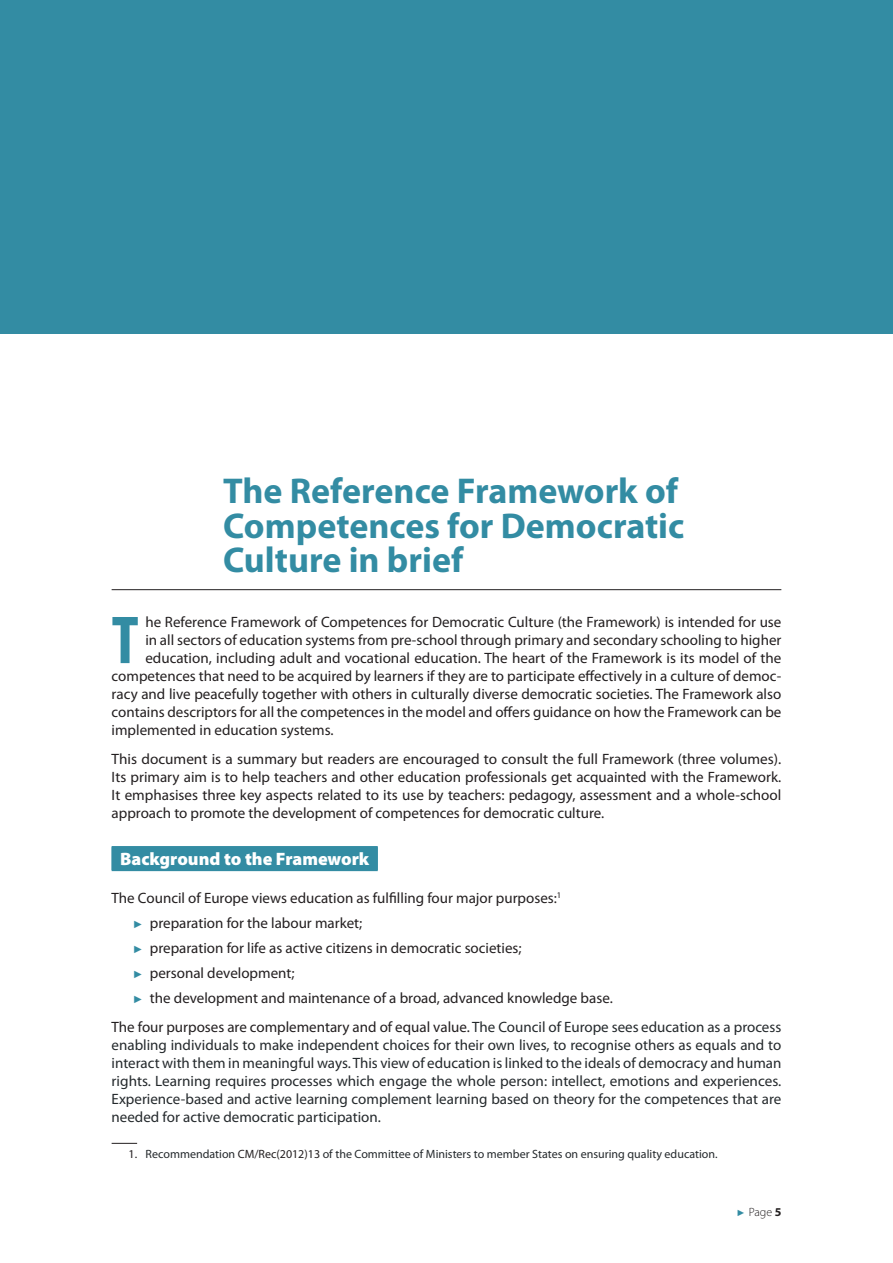
<style>
.page{position:relative;width:893px;height:1263px;background:#fff}
.page>*{position:absolute;margin:0;border:0;box-sizing:border-box;transform-origin:0 0}
.t1{font:700 condensed 68.4px "Myriad Pro";color:#338ca3}
.t2{font:700 36px/34.5px "Myriad Pro";color:#338ca3}
.t3{font:900 18px "Myriad Pro";color:#fff}
.t4{font:15px/25px "Myriad Pro";color:#231f20;text-align:justify}
.t5{font:15px/18px "Myriad Pro";color:#24292c;text-align:justify}
.t6{font:12px "Myriad Pro";color:#24292c}
.t7{font:300 12px "Myriad Pro";color:#231f20}
.s1{font-family:"Arial";font-size:10.5px;color:#338ca3}
.s2{color:#231f20}
.s3{font-family:"Arial";font-weight:400;font-size:9px;color:#338ca3}
.s4{font-weight:700}
</style>
<div class="page">
<div style="left:0;top:0;width:893px;height:334px;background:#338ca3"></div>
<hr style="left:112px;top:589px;width:669px;height:1px;background:#231f20">
<div style="left:112px;top:847px;width:266px;height:24px;background:#338ca3"></div>
<div style="left:112px;top:846px;width:266px;height:24px;background:#338ca3"></div>
<svg style="left:112px;top:1143px;width:25px;height:1px"></svg>
<h2 class="t2" style="left:223px;top:473px;width:463px">The Reference Framework of<br>Competences for Democratic<br>Culture in brief</h2>
<h1 class="t1" style="left:112px;top:598px;width:28px">T</h1>
<p class="t4" style="left:145px;top:609px;width:637px">he Reference Framework of Competences for Democratic Culture (the Framework) is intended for use</p>
<p class="t4" style="left:145px;top:627px;width:638px">in all sectors of education systems from pre-school through primary and secondary schooling to higher</p>
<p class="t4" style="left:145px;top:645px;width:638px">education, including adult and vocational education. The heart of the Framework is its model of the</p>
<p class="t4" style="left:112px;top:663px;width:671px">competences that need to be acquired by learners if they are to participate effectively in a culture of democ-</p>
<p class="t4" style="left:112px;top:681px;width:671px">racy and live peacefully together with others in culturally diverse democratic societies. The Framework also</p>
<p class="t4" style="left:112px;top:699px;width:671px">contains descriptors for all the competences in the model and offers guidance on how the Framework can be</p>
<p class="t4" style="left:112px;top:717px;width:223px">implemented in education systems.</p>
<p class="t4" style="left:112px;top:750px;width:671px;line-height:18px">This document is a summary but readers are encouraged to consult the full Framework (three volumes).<br>Its primary aim is to help teachers and other education professionals get acquainted with the Framework.<br>It emphasises three key aspects related to its use by teachers: pedagogy, assessment and a whole-school approach to promote the development of competences for democratic culture.</p>
<p class="t3" style="left:120px;top:847px;width:251px">Background to the Framework</p>
<p class="t4" style="left:133px;top:885px;width:481px;text-align:left;text-indent:-21px">The Council of Europe views education as fulfilling four major purposes:<sup>1<br></sup><span class="s1">►</span> preparation for the labour market;<br><span class="s1">►</span> preparation for life as active citizens in democratic societies;<br><span class="s1">►</span> personal development;<br><span class="s1">►</span> the development and maintenance of a broad, advanced knowledge base.</p>
<p class="t5" style="left:112px;top:1018px;width:671px"><span class="s2">The four purposes are complementary and of equal value.</span> The Council of Europe sees education as a process enabling individuals to make independent choices for their own lives, to recognise others as equals and to interact with them in meaningful ways. This view of education is linked to the ideals of democracy and human rights. Learning requires processes which engage the whole person: intellect, emotions and experiences.<br>Experience-based and active learning complement learning based on theory for the competences that are needed for active democratic participation.</p>
<p class="t6" style="left:129px;top:1146px;width:590px"><span class="s2">1.</span> Recommendation <span class="s2">CM/Rec(2012)13</span> of the Committee of Ministers to member States on ensuring quality education.</p>
<p class="t7" style="left:737px;top:1205px;width:46px"><span class="s3">►</span> Page <span class="s4">5</span></p>
</div>
